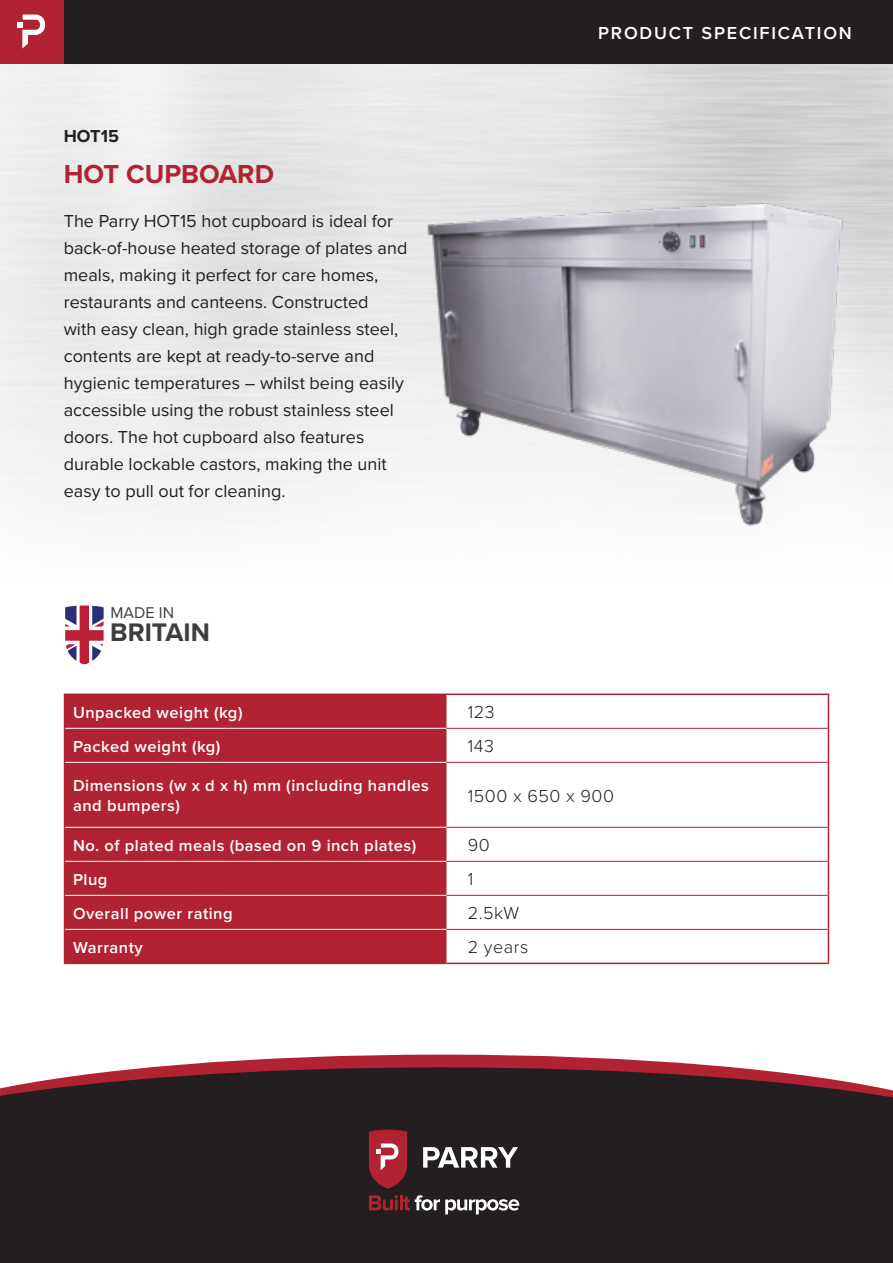
<style>
.page{position:relative;width:893px;height:1263px;background:#fff}
.page>*{position:absolute;margin:0;border:0;box-sizing:border-box;transform-origin:0 0}
.t1{font:700 27px "Proxima Nova";color:#b12332}
.t2{font:700 26.4px "Proxima Nova";color:#3e3e3f}
.t3{font:18px/27px "Proxima Nova";color:#231f20}
.t4{font:300 18px "Proxima Nova";letter-spacing:.03em;color:#231f20}
.t5{font:600 18px "Proxima Nova";letter-spacing:.1em;color:#fff}
.t6{font:700 18px "Proxima Nova";color:#231f20}
.t7{font:600 16.5px/19.8px "Proxima Nova";letter-spacing:.03em;color:#fff}
.t8{font:16.2px "Proxima Nova";color:#3e3e3f}
</style>
<div class="page">
<div style="left:0;top:1100px;width:893px;height:163px;background:#231f20"></div>
<svg style="left:0;top:1054px;width:893px;height:46px"></svg>
<div style="left:65px;top:695px;width:381px;height:268px;background:#b12332"></div>
<hr style="left:64px;top:693px;width:382px;height:2px;background:#b12332">
<hr style="left:64px;top:695px;width:1px;height:33px;background:#b12332">
<hr style="left:446px;top:693px;width:383px;height:2px;background:#b12332">
<hr style="left:828px;top:695px;width:1px;height:33px;background:#b12332">
<hr style="left:64px;top:728px;width:1px;height:34px;background:#b12332">
<hr style="left:828px;top:728px;width:1px;height:34px;background:#b12332">
<hr style="left:64px;top:762px;width:1px;height:65px;background:#b12332">
<hr style="left:828px;top:762px;width:1px;height:65px;background:#b12332">
<hr style="left:64px;top:827px;width:1px;height:34px;background:#b12332">
<hr style="left:828px;top:827px;width:1px;height:34px;background:#b12332">
<hr style="left:64px;top:861px;width:1px;height:34px;background:#b12332">
<hr style="left:828px;top:861px;width:1px;height:34px;background:#b12332">
<hr style="left:64px;top:895px;width:1px;height:34px;background:#b12332">
<hr style="left:828px;top:895px;width:1px;height:34px;background:#b12332">
<hr style="left:64px;top:929px;width:1px;height:34px;background:#b12332">
<hr style="left:828px;top:929px;width:1px;height:34px;background:#b12332">
<hr style="left:64px;top:963px;width:382px;height:1px;background:#b12332">
<hr style="left:65px;top:728px;width:381px;height:1px;background:#fff">
<hr style="left:65px;top:762px;width:381px;height:1px;background:#fff">
<hr style="left:65px;top:827px;width:381px;height:1px;background:#fff">
<hr style="left:65px;top:861px;width:381px;height:1px;background:#fff">
<hr style="left:65px;top:895px;width:381px;height:1px;background:#fff">
<hr style="left:65px;top:929px;width:381px;height:1px;background:#fff">
<hr style="left:446px;top:728px;width:382px;height:1px;background:#b12332">
<hr style="left:446px;top:762px;width:382px;height:1px;background:#b12332">
<hr style="left:446px;top:827px;width:382px;height:1px;background:#b12332">
<hr style="left:446px;top:861px;width:382px;height:1px;background:#b12332">
<hr style="left:446px;top:895px;width:382px;height:1px;background:#b12332">
<hr style="left:446px;top:929px;width:382px;height:1px;background:#b12332">
<hr style="left:446px;top:963px;width:383px;height:1px;background:#b12332">
<div style="left:0;top:0;width:893px;height:64px;background:#231f20"></div>
<div style="left:0;top:0;width:64px;height:64px;background:#b12332"></div>
<svg style="left:17px;top:15px;width:28px;height:33px"></svg>
<svg style="left:423px;top:1147px;width:95px;height:20px"></svg>
<svg style="left:369px;top:1130px;width:38px;height:58px;background:#a93844"></svg>
<svg style="left:369px;top:1195px;width:150px;height:19px"></svg>
<svg style="left:65px;top:605px;width:39px;height:59px"></svg>
<img style="left:421px;top:174px;width:472px;height:362px">
<p class="t6" style="left:64px;top:125px;width:57px">HOT15</p>
<h1 class="t1" style="left:64px;top:158px;width:212px">HOT CUPBOARD</h1>
<p class="t3" style="left:64px;top:208px;width:345px">The Parry HOT15 hot cupboard is ideal for back-of-house heated storage of plates and meals, making it perfect for care homes, restaurants and canteens. Constructed<br>with easy clean, high grade stainless steel, contents are kept at ready-to-serve and hygienic temperatures – whilst being easily accessible using the robust stainless steel doors. The hot cupboard also features durable lockable castors, making the unit easy to pull out for cleaning.</p>
<p class="t8" style="left:111px;top:603px;width:65px">MADE IN</p>
<h2 class="t2" style="left:110px;top:616px;width:101px">BRITAIN</h2>
<p class="t5" style="left:598px;top:22px;width:255px">PRODUCT SPECIFICATION</p>
<p class="t7" style="left:73px;top:703px;width:171px">Unpacked weight (kg)</p>
<p class="t4" style="left:468px;top:702px;width:28px">123</p>
<p class="t7" style="left:73px;top:737px;width:149px">Packed weight (kg)</p>
<p class="t4" style="left:468px;top:736px;width:28px">143</p>
<p class="t7" style="left:73px;top:776px;width:357px">Dimensions (w x d x h) mm (including handles and bumpers)</p>
<p class="t4" style="left:468px;top:785px;width:148px">1500 x 650 x 900</p>
<p class="t7" style="left:73px;top:836px;width:345px">No. of plated meals (based on 9 inch plates)</p>
<p class="t4" style="left:468px;top:835px;width:23px">90</p>
<p class="t7" style="left:73px;top:870px;width:36px">Plug</p>
<p class="t4" style="left:468px;top:869px;width:7px">1</p>
<p class="t7" style="left:73px;top:904px;width:161px">Overall power rating</p>
<p class="t4" style="left:468px;top:903px;width:53px">2.5kW</p>
<p class="t7" style="left:73px;top:938px;width:71px">Warranty</p>
<p class="t4" style="left:468px;top:937px;width:62px">2 years</p>
</div>
